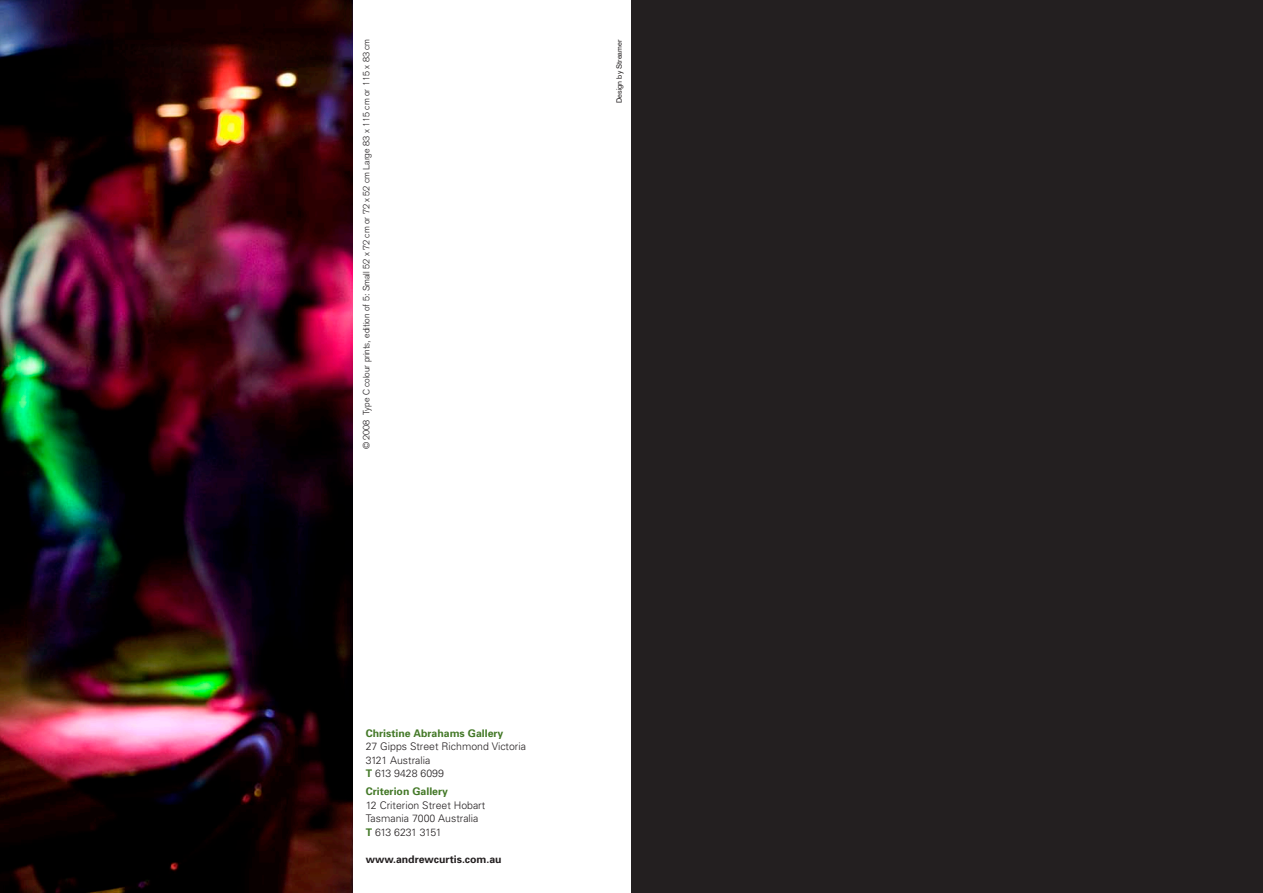
<style>
.page{position:relative;width:1263px;height:893px;background:#fff}
.page>*{position:absolute;margin:0;border:0;box-sizing:border-box;transform-origin:0 0}
.t1{font:300 10.5px/13.5px "Univers";color:#231f20}
.t2{font:700 10.5px "Univers";color:#447928}
.t3{font:700 10.5px "Univers";color:#231f20}
.t4{font:300 10.5px "Univers";letter-spacing:-.04em;color:#231f20}
.t5{font:300 9px "Akzidenz Grotesk";color:#231f20}
.t6{font:7.5px "Akzidenz Grotesk";color:#231f20}
.s1{font-weight:700;color:#447928}
</style>
<div class="page">
<img style="left:0;top:0;width:353px;height:893px">
<div style="left:631px;top:0;width:632px;height:893px;background:#231f20"></div>
<p class="t5" style="left:361px;top:449px;width:412px;rotate:-90deg">© 2008 Type C colour prints, edition of 5: Small 52 x 72 cm or 72 x 52 cm Large 83 x 115 cm or 115 x 83 cm</p>
<p class="t6" style="left:615px;top:103px;width:65px;rotate:-90deg">Design by Streamer</p>
<p class="t2" style="left:366px;top:727px;width:139px">Christine Abrahams Gallery</p>
<p class="t1" style="left:366px;top:740px;width:162px">27 Gipps Street Richmond Victoria<br>3121 Australia<br><span class="s1">T</span> 613 9428 6099</p>
<p class="t2" style="left:366px;top:785px;width:84px">Criterion Gallery</p>
<p class="t1" style="left:366px;top:798px;width:121px">12 Criterion Street Hobart</p>
<p class="t1" style="left:366px;top:812px;width:114px">Tasmania 7000 Australia</p>
<p class="t4" style="left:366px;top:826px;width:78px"><span class="s1">T</span> 613 6231 3151</p>
<p class="t3" style="left:366px;top:853px;width:137px">www.andrewcurtis.com.au</p>
</div>
